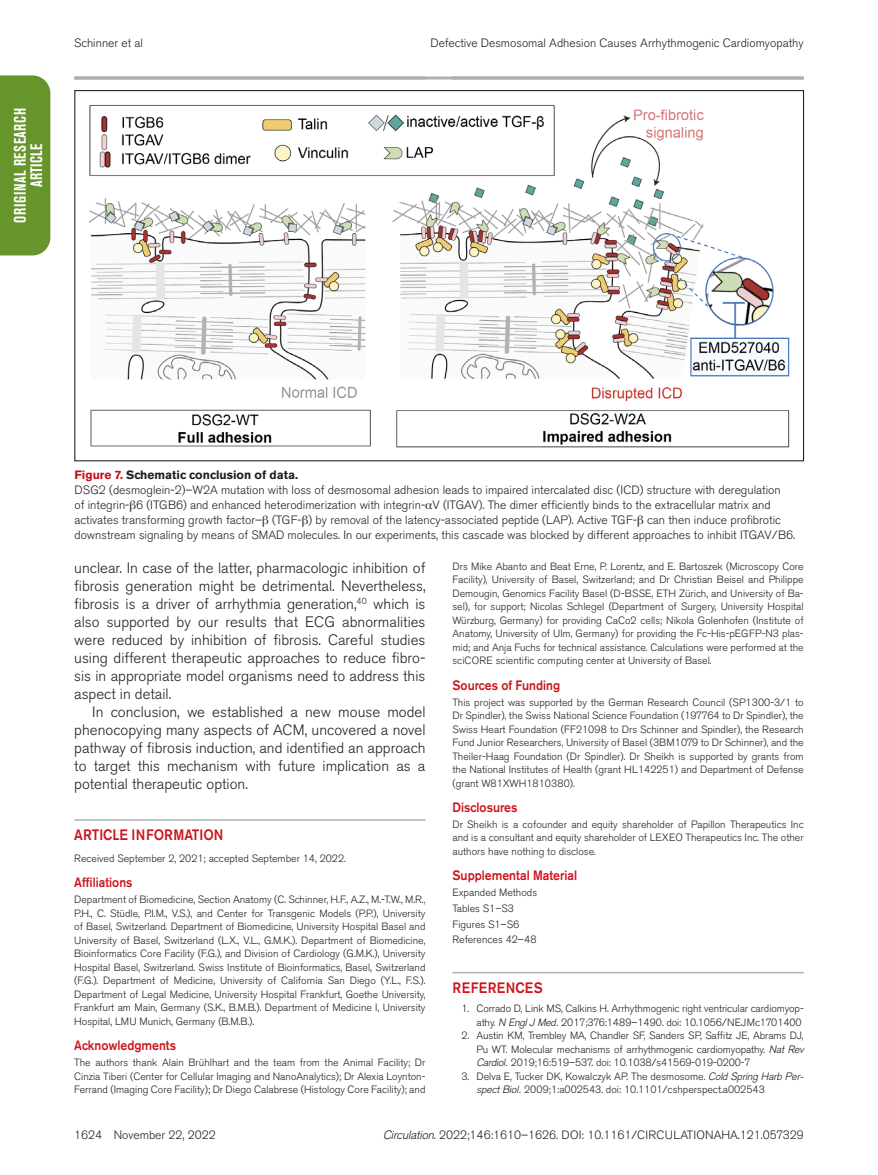
<style>
.page{position:relative;width:878px;height:1175px;background:#fff}
.page>*{position:absolute;margin:0;border:0;box-sizing:border-box;transform-origin:0 0}
.t1{font:700 condensed 16.5px/16.5px "Akzidenz Grotesk BE";letter-spacing:.045em;color:#fff;text-align:center;scale:.9 1}
.t2{font:300 15px/18px "Akzidenz Grotesk BE";color:#231f20;text-align:justify}
.t3{font:500 15px "Akzidenz Grotesk BE";color:#cd151d;scale:.9 1}
.t4{font:500 15px "Akzidenz Grotesk BE";letter-spacing:.04em;color:#cd151d;scale:.9 1}
.t5{font:500 13.5px "Akzidenz Grotesk BE";color:#cd151d;scale:.9 1}
.t6{font:300 12px/15px "Akzidenz Grotesk BE";color:#231f20}
.t7{font:300 10.5px/13.5px "Akzidenz Grotesk BE";color:#231f20;text-align:justify}
.s1{font-weight:700;color:#c4121a}
.s2{font-weight:700}
.s3{font-family:"Gandhari Unicode";font-weight:400}
.s4{font-family:"Akzidenz Grotesk";font-style:italic}
</style>
<div class="page">
<div style="left:0;top:75px;width:50px;height:180px;background:#66952c"></div>
<hr style="left:74px;top:76px;width:381px;height:4px;background:#b9babe">
<svg style="left:452px;top:76px;width:351px;height:4px"></svg>
<hr style="left:74px;top:819px;width:351px;height:1px;background:#aeafb3">
<hr style="left:452px;top:971px;width:351px;height:2px;background:#aeafb3">
<svg style="left:74px;top:90px;width:730px;height:372px"></svg>
<h1 class="t1" style="left:12px;top:223px;width:128px;rotate:-90deg">ORIGINAL RESEARCH<br>ARTICLE</h1>
<p class="t6" style="left:74px;top:36px;width:70px">Schinner et al</p>
<p class="t6" style="left:430px;top:36px;width:375px">Defective Desmosomal Adhesion Causes Arrhythmogenic Cardiomyopathy</p>
<p class="t6" style="left:74px;top:468px;width:722px"><span class="s1">Figure 7.</span> <span class="s2">Schematic conclusion of data.<br></span>DSG2 (desmoglein-2)–W2A mutation with loss of desmosomal adhesion leads to impaired intercalated disc (ICD) structure with deregulation<br>of integrin-<span class="s3">β</span>6 (ITGB6) and enhanced heterodimerization with integrin-<span class="s3">α</span>V (ITGAV). The dimer efficiently binds to the extracellular matrix and activates transforming growth factor–<span class="s3">β</span> (TGF-<span class="s3">β</span>) by removal of the latency-associated peptide (LAP). Active TGF-<span class="s3">β</span> can then induce profibrotic downstream signaling by means of SMAD molecules. In our experiments, this cascade was blocked by different approaches to inhibit ITGAV/B6.</p>
<p class="t2" style="left:74px;top:559px;width:353px">unclear. In case of the latter, pharmacologic inhibition of fibrosis generation might be detrimental. Nevertheless, fibrosis is a driver of arrhythmia generation,<sup>40</sup> which is also supported by our results that ECG abnormalities were reduced by inhibition of fibrosis. Careful studies using different therapeutic approaches to reduce fibro&shy;sis in appropriate model organisms need to address this aspect in detail.</p>
<p class="t2" style="left:74px;top:703px;width:353px;text-indent:18px">In conclusion, we established a new mouse model phenocopying many aspects of ACM, uncovered a novel pathway of fibrosis induction, and identified an approach to target this mechanism with future implication as a potential therapeutic option.</p>
<h2 class="t3" style="left:74px;top:825px;width:167px">ARTICLE INFORMATION</h2>
<p class="t7" style="left:74px;top:851px;width:273px">Received September 2, 2021; accepted September 14, 2022.</p>
<p class="t5" style="left:74px;top:874px;width:66px">Affiliations</p>
<p class="t7" style="left:74px;top:893px;width:353px">Department of Biomedicine, Section Anatomy (C. Schinner, H.F., A.Z., M.-T.W., M.R., P.H., C. Stüdle, P.I.M., V.S.), and Center for Transgenic Models (P.P.), University of Basel, Switzerland. Department of Biomedicine, University Hospital Basel and University of Basel, Switzerland (L.X., V.L., G.M.K.). Department of Biomedicine, Bioinformatics Core Facility (F.G.), and Division of Cardiology (G.M.K.), University Hospital Basel, Switzerland. Swiss Institute of Bioinformatics, Basel, Switzerland (F.G.). Department of Medicine, University of California San Diego (Y.L., F.S.).<br>Department of Legal Medicine, University Hospital Frankfurt, Goethe University, Frankfurt am Main, Germany (S.K., B.M.B.). Department of Medicine I, University Hospital, LMU Munich, Germany (B.M.B.).</p>
<p class="t5" style="left:74px;top:1037px;width:115px">Acknowledgments</p>
<p class="t7" style="left:74px;top:1055px;width:353px">The authors thank Alain Brühlhart and the team from the Animal Facility; Dr Cinzia Tiberi (Center for Cellular Imaging and NanoAnalytics); Dr Alexia Loynton-Ferrand (Imaging Core Facility); Dr Diego Calabrese (Histology Core Facility); and</p>
<p class="t7" style="left:452px;top:559px;width:353px">Drs Mike Abanto and Beat Erne, P. Lorentz, and E. Bartoszek (Microscopy Core Facility), University of Basel, Switzerland; and Dr Christian Beisel and Philippe Demougin, Genomics Facility Basel (D-BSSE, ETH Zürich, and University of Ba&shy;sel), for support; Nicolas Schlegel (Department of Surgery, University Hospital Würzburg, Germany) for providing CaCo2 cells; Nikola Golenhofen (Institute of Anatomy, University of Ulm, Germany) for providing the Fc-His-pEGFP-N3 plas&shy;mid; and Anja Fuchs for technical assistance. Calculations were performed at the sciCORE scientific computing center at University of Basel.</p>
<p class="t5" style="left:452px;top:676px;width:121px">Sources of Funding</p>
<p class="t7" style="left:452px;top:695px;width:353px">This project was supported by the German Research Council (SP1300-3/1 to Dr Spindler), the Swiss National Science Foundation (197764 to Dr Spindler), the Swiss Heart Foundation (FF21098 to Drs Schinner and Spindler), the Research Fund Junior Researchers, University of Basel (3BM1079 to Dr Schinner), and the Theiler-Haag Foundation (Dr Spindler). Dr Sheikh is supported by grants from the National Institutes of Health (grant HL142251) and Department of Defense (grant W81XWH1810380).</p>
<p class="t5" style="left:452px;top:799px;width:73px">Disclosures</p>
<p class="t7" style="left:452px;top:817px;width:353px">Dr Sheikh is a cofounder and equity shareholder of Papillon Therapeutics Inc and is a consultant and equity shareholder of LEXEO Therapeutics Inc. The other authors have nothing to disclose.</p>
<p class="t5" style="left:452px;top:867px;width:140px">Supplemental Material</p>
<p class="t7" style="left:452px;top:884px;width:86px;line-height:15.8px;text-align:left">Expanded Methods<br>Tables S1–S3<br>Figures S1–S6<br>References 42–48</p>
<h2 class="t4" style="left:452px;top:978px;width:102px">REFERENCES</h2>
<p class="t7" style="left:461px;top:1002px;width:344px;text-align:right">1. Corrado D, Link MS, Calkins H. Arrhythmogenic right ventricular cardiomyop&shy;athy. <span class="s4">N Engl J Med.</span> 2017;376:1489–1490. doi: 10.1056/NEJMc1701400</p>
<p class="t7" style="left:476px;top:1029px;width:329px;text-indent:-15px">2. Austin KM, Trembley MA, Chandler SF, Sanders SP, Saffitz JE, Abrams DJ, Pu WT. Molecular mechanisms of arrhythmogenic cardiomyopathy. <span class="s4">Nat Rev Cardiol.</span> 2019;16:519–537. doi: 10.1038/s41569-019-0200-7</p>
<p class="t7" style="left:476px;top:1069px;width:329px;text-indent:-15px">3. Delva E, Tucker DK, Kowalczyk AP. The desmosome. <span class="s4">Cold Spring Harb Per&shy;spect Biol.</span> 2009;1:a002543. doi: 10.1101/cshperspect.a002543</p>
<p class="t6" style="left:74px;top:1127px;width:143px">1624 November 22, 2022</p>
<p class="t6" style="left:383px;top:1127px;width:422px"><span class="s4">Circulation</span>. 2022;146:1610–1626. DOI: 10.1161/CIRCULATIONAHA.121.057329</p>
</div>
